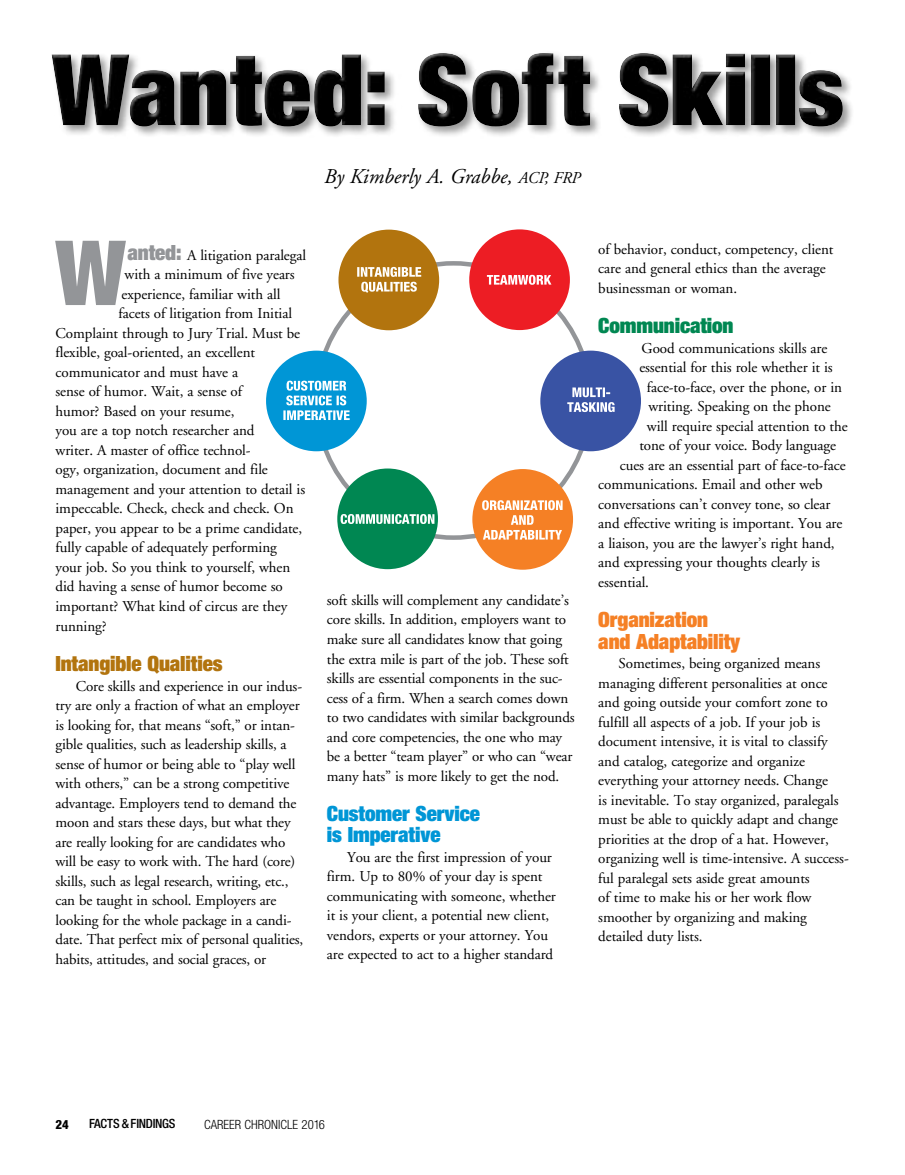
<style>
.page{position:relative;width:905px;height:1175px;background:#fff}
.page>*{position:absolute;margin:0;border:0;box-sizing:border-box;transform-origin:0 0}
.t1{font:900 expanded 21px/21px "Helvetica Neue";letter-spacing:-.005em;color:#0096d6}
.t2{font:900 expanded 21px/21px "Helvetica Neue";letter-spacing:-.005em;color:#f58025}
.t3{font:italic 21px "Adobe Garamond";color:#000}
.t4{font:900 expanded 21px "Helvetica Neue";letter-spacing:-.005em;color:#b2740e}
.t5{font:900 expanded 21px "Helvetica Neue";letter-spacing:-.005em;color:#008752}
.t6{font:15px/19.5px "Adobe Garamond";letter-spacing:-.005em;color:#000}
.t7{font:300 condensed 12.75px "Helvetica Neue";color:#000}
.t8{font:500 condensed 12.75px "Helvetica Neue";letter-spacing:-.02em;color:#000}
.t9{font:800 condensed 12.75px "Helvetica Neue";color:#000}
.s1{font-size:16.5px}
.s2{font-family:"Helvetica Neue";font-weight:900;font-stretch:expanded;font-size:21px;color:#939598}
</style>
<div class="page">
<div style="left:338px;top:230px;width:101px;height:100px;background:#b2740e;border-radius:50%"></div>
<svg style="left:357px;top:267px;width:64px;height:26px"></svg>
<div style="left:266px;top:350px;width:101px;height:101px;background:#0096d6;border-radius:50%"></div>
<svg style="left:283px;top:381px;width:67px;height:39px"></svg>
<div style="left:337px;top:468px;width:101px;height:101px;background:#008752;border-radius:50%"></div>
<svg style="left:340px;top:514px;width:94px;height:10px"></svg>
<div style="left:472px;top:469px;width:101px;height:100px;background:#f58025;border-radius:50%"></div>
<svg style="left:482px;top:500px;width:80px;height:39px"></svg>
<div style="left:540px;top:350px;width:101px;height:101px;background:#3953a4;border-radius:50%"></div>
<svg style="left:567px;top:387px;width:47px;height:25px"></svg>
<div style="left:469px;top:229px;width:101px;height:101px;background:#ed1d24;border-radius:50%"></div>
<svg style="left:487px;top:275px;width:64px;height:10px"></svg>
<div style="left:50px;top:50px;width:804px;height:88px;background:#000;opacity:.4"></div>
<div style="left:48px;top:49px;width:798px;height:77px;background:#fff"></div>
<div style="left:48px;top:52px;width:798px;height:79px;background:#000;opacity:.75"></div>
<svg style="left:55px;top:241px;width:71px;height:64px"></svg>
<h1 class="t3" style="left:324px;top:165px;width:258px">By Kimberly A. Grabbe, <span class="s1">ACP, FRP</span></h1>
<p class="t6" style="left:128px;top:246px;width:180px"><span class="s2">anted:</span> A litigation paralegal</p>
<p class="t6" style="left:124px;top:265px;width:172px">with a minimum of five years</p>
<p class="t6" style="left:121px;top:285px;width:160px">experience, familiar with all</p>
<p class="t6" style="left:118px;top:304px;width:175px">facets of litigation from Initial</p>
<p class="t6" style="left:55px;top:324px;width:246px">Complaint through to Jury Trial. Must be</p>
<p class="t6" style="left:55px;top:343px;width:201px">flexible, goal-oriented, an excellent</p>
<p class="t6" style="left:55px;top:363px;width:184px">communicator and must have a</p>
<p class="t6" style="left:55px;top:382px;width:188px">sense of humor. Wait, a sense of</p>
<p class="t6" style="left:55px;top:402px;width:180px">humor? Based on your resume,</p>
<p class="t6" style="left:55px;top:421px;width:200px">you are a top notch researcher and</p>
<p class="t6" style="left:55px;top:441px;width:197px">writer. A master of office technol-</p>
<p class="t6" style="left:55px;top:460px;width:214px">ogy, organization, document and file</p>
<p class="t6" style="left:55px;top:480px;width:251px">management and your attention to detail is</p>
<p class="t6" style="left:55px;top:499px;width:240px">impeccable. Check, check and check. On</p>
<p class="t6" style="left:55px;top:519px;width:248px">paper, you appear to be a prime candidate,</p>
<p class="t6" style="left:55px;top:538px;width:223px">fully capable of adequately performing</p>
<p class="t6" style="left:55px;top:558px;width:236px">your job. So you think to yourself, when</p>
<p class="t6" style="left:55px;top:577px;width:229px">did having a sense of humor become so</p>
<p class="t6" style="left:55px;top:597px;width:233px">important? What kind of circus are they</p>
<p class="t6" style="left:55px;top:616px;width:53px">running?</p>
<h1 class="t4" style="left:56px;top:650px;width:168px">Intangible Qualities</h1>
<p class="t6" style="left:56px;top:676px;width:249px;text-indent:20px">Core skills and experience in our indus&shy;try are only a fraction of what an employer is looking for, that means “soft,” or intan&shy;gible qualities, such as leadership skills, a sense of humor or being able to “play well with others,” can be a strong competitive advantage. Employers tend to demand the moon and stars these days, but what they are really looking for are candidates who will be easy to work with. The hard (core) skills, such as legal research, writing, etc., can be taught in school. Employers are looking for the whole package in a candi&shy;date. That perfect mix of personal qualities, habits, attitudes, and social graces, or</p>
<p class="t6" style="left:327px;top:591px;width:249px">soft skills will complement any candidate’s core skills. In addition, employers want to make sure all candidates know that going the extra mile is part of the job. These soft skills are essential components in the suc&shy;cess of a firm. When a search comes down to two candidates with similar backgrounds and core competencies, the one who may be a better “team player” or who can “wear many hats” is more likely to get the nod.</p>
<h1 class="t1" style="left:327px;top:802px;width:154px">Customer Service is Imperative</h1>
<p class="t6" style="left:327px;top:847px;width:230px;text-indent:20px">You are the first impression of your firm. Up to 80% of your day is spent communicating with someone, whether it is your client, a potential new client, vendors, experts or your attorney. You are expected to act to a higher standard</p>
<p class="t6" style="left:598px;top:240px;width:236px">of behavior, conduct, competency, client care and general ethics than the average businessman or woman.</p>
<h1 class="t5" style="left:598px;top:312px;width:137px">Communication</h1>
<p class="t6" style="left:641px;top:339px;width:187px">Good communications skills are</p>
<p class="t6" style="left:639px;top:358px;width:195px">essential for this role whether it is</p>
<p class="t6" style="left:647px;top:378px;width:197px">face-to-face, over the phone, or in</p>
<p class="t6" style="left:648px;top:397px;width:184px">writing. Speaking on the phone</p>
<p class="t6" style="left:647px;top:417px;width:202px">will require special attention to the</p>
<p class="t6" style="left:639px;top:436px;width:198px">tone of your voice. Body language</p>
<p class="t6" style="left:620px;top:456px;width:227px">cues are an essential part of face-to-face</p>
<p class="t6" style="left:598px;top:475px;width:226px">communications. Email and other web</p>
<p class="t6" style="left:598px;top:495px;width:234px">conversations can’t convey tone, so clear</p>
<p class="t6" style="left:598px;top:514px;width:246px">and effective writing is important. You are</p>
<p class="t6" style="left:598px;top:534px;width:238px">a liaison, you are the lawyer’s right hand,</p>
<p class="t6" style="left:598px;top:553px;width:223px">and expressing your thoughts clearly is</p>
<p class="t6" style="left:598px;top:573px;width:52px">essential.</p>
<h1 class="t2" style="left:598px;top:609px;width:144px">Organization and Adaptability</h1>
<p class="t6" style="left:598px;top:654px;width:252px;text-indent:20px">Sometimes, being organized means managing different personalities at once and going outside your comfort zone to fulfill all aspects of a job. If your job is document intensive, it is vital to classify and catalog, categorize and organize everything your attorney needs. Change<br>is inevitable. To stay organized, paralegals must be able to quickly adapt and change priorities at the drop of a hat. However, organizing well is time-intensive. A success&shy;ful paralegal sets aside great amounts<br>of time to make his or her work flow smoother by organizing and making detailed duty lists.</p>
<p class="t9" style="left:56px;top:1116px;width:15px">24</p>
<p class="t8" style="left:89px;top:1116px;width:88px">FACTS &amp;FINDINGS</p>
<p class="t7" style="left:204px;top:1117px;width:122px">CAREER CHRONICLE 2016</p>
</div>
